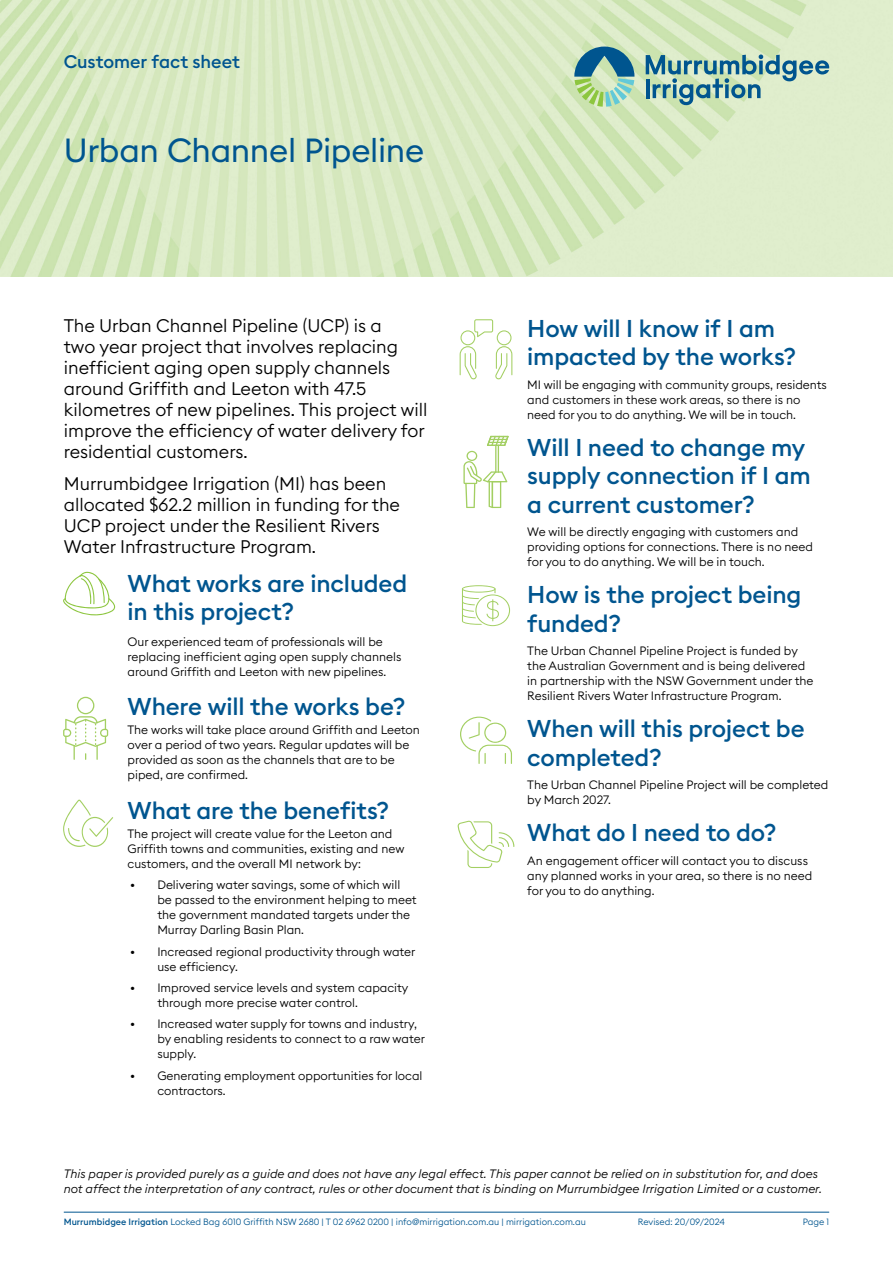
<style>
.page{position:relative;width:893px;height:1263px;background:#fff}
.page>*{position:absolute;margin:0;border:0;box-sizing:border-box;transform-origin:0 0}
.t1{font:33px "Euclid Square";letter-spacing:-.01em;color:#00558f}
.t2{font:500 24px/28.5px "Euclid Square";letter-spacing:-.005em;color:#00558f}
.t3{font:300 18px/21px "Euclid Square";color:#000}
.t4{font:500 18px "Euclid Square";letter-spacing:-.005em;color:#00558f}
.t5{font:300 12px/15px "Euclid Square";color:#000}
.t6{font:italic 300 12px/15px "Euclid Square";color:#000}
.t7{font:300 9px "Euclid Square";color:#00558f}
.s1{font-weight:500}
</style>
<div class="page">
<img style="left:0;top:0;width:893px;height:277px">
<hr style="left:64px;top:1212px;width:765px;height:1px;background:#00558f">
<svg style="left:646px;top:55px;width:183px;height:50px"></svg>
<svg style="left:574px;top:47px;width:60px;height:60px"></svg>
<svg style="left:63px;top:697px;width:45px;height:63px"></svg>
<svg style="left:63px;top:800px;width:50px;height:47px"></svg>
<svg style="left:463px;top:436px;width:46px;height:72px"></svg>
<svg style="left:462px;top:585px;width:48px;height:41px"></svg>
<svg style="left:460px;top:717px;width:52px;height:47px"></svg>
<svg style="left:63px;top:572px;width:52px;height:44px"></svg>
<svg style="left:460px;top:319px;width:52px;height:60px"></svg>
<svg style="left:457px;top:820px;width:57px;height:48px"></svg>
<h3 class="t4" style="left:64px;top:51px;width:178px">Customer fact sheet</h3>
<h1 class="t1" style="left:64px;top:129px;width:362px">Urban Channel Pipeline</h1>
<p class="t3" style="left:64px;top:315px;width:365px">The Urban Channel Pipeline (UCP) is a<br>two year project that involves replacing inefficient aging open supply channels around Griffith and Leeton with 47.5 kilometres of new pipelines. This project will improve the efficiency of water delivery for residential customers.</p>
<h3 class="t3" style="left:64px;top:473px;width:338px">Murrumbidgee Irrigation (MI) has been allocated $62.2 million in funding for the UCP project under the Resilient Rivers Water Infrastructure Program.</h3>
<h2 class="t2" style="left:128px;top:569px;width:281px">What works are included in this project?</h2>
<p class="t5" style="left:128px;top:634px;width:275px">Our experienced team of professionals will be replacing inefficient aging open supply channels around Griffith and Leeton with new pipelines.</p>
<h2 class="t2" style="left:128px;top:692px;width:279px">Where will the works be?</h2>
<p class="t5" style="left:128px;top:722px;width:294px">The works will take place around Griffith and Leeton over a period of two years. Regular updates will be provided as soon as the channels that are to be piped, are confirmed.</p>
<h2 class="t2" style="left:128px;top:796px;width:263px">What are the benefits?</h2>
<p class="t5" style="left:128px;top:826px;width:278px">The project will create value for the Leeton and<br>Griffith towns and communities, existing and new customers, and the overall MI network by:</p>
<p class="t5" style="left:157px;top:877px;width:261px;text-indent:-27px">• Delivering water savings, some of which will be passed to the environment helping to meet the government mandated targets under the Murray Darling Basin Plan.</p>
<p class="t5" style="left:157px;top:944px;width:260px;text-indent:-27px">• Increased regional productivity through water use efficiency.</p>
<p class="t5" style="left:157px;top:980px;width:253px;text-indent:-27px">• Improved service levels and system capacity through more precise water control.</p>
<p class="t5" style="left:157px;top:1016px;width:269px;text-indent:-27px">• Increased water supply for towns and industry, by enabling residents to connect to a raw water supply.</p>
<p class="t5" style="left:157px;top:1068px;width:267px;text-indent:-27px">• Generating employment opportunities for local contractors.</p>
<h2 class="t2" style="left:527px;top:314px;width:271px">How will I know if I am impacted by the works?</h2>
<p class="t5" style="left:527px;top:377px;width:301px">MI will be engaging with community groups, residents and customers in these work areas, so there is no need for you to do anything. We will be in touch.</p>
<h2 class="t2" style="left:527px;top:433px;width:285px">Will I need to change my supply connection if I am a current customer?</h2>
<p class="t5" style="left:527px;top:524px;width:287px">We will be directly engaging with customers and providing options for connections. There is no need for you to do anything. We will be in touch.</p>
<h2 class="t2" style="left:527px;top:580px;width:276px">How is the project being funded?</h2>
<p class="t5" style="left:527px;top:643px;width:288px">The Urban Channel Pipeline Project is funded by the Australian Government and is being delivered in partnership with the NSW Government under the Resilient Rivers Water Infrastructure Program.</p>
<h2 class="t2" style="left:527px;top:714px;width:279px">When will this project be completed?</h2>
<p class="t5" style="left:527px;top:777px;width:303px">The Urban Channel Pipeline Project will be completed by March 2027.</p>
<h2 class="t2" style="left:527px;top:818px;width:251px">What do I need to do?</h2>
<p class="t5" style="left:527px;top:853px;width:287px">An engagement officer will contact you to discuss any planned works in your area, so there is no need for you to do anything.</p>
<p class="t6" style="left:64px;top:1166px;width:760px">This paper is provided purely as a guide and does not have any legal effect. This paper cannot be relied on in substitution for, and does not affect the interpretation of any contract, rules or other document that is binding on Murrumbidgee Irrigation Limited or a customer.</p>
<p class="t7" style="left:64px;top:1216px;width:524px"><span class="s1">Murrumbidgee Irrigation</span> Locked Bag 6010 Griffith NSW 2680 | T 02 6962 0200 | info@mirrigation.com.au | mirrigation.com.au</p>
<p class="t7" style="left:638px;top:1216px;width:89px">Revised: 20/09/2024</p>
<p class="t7" style="left:803px;top:1216px;width:28px">Page 1</p>
</div>
